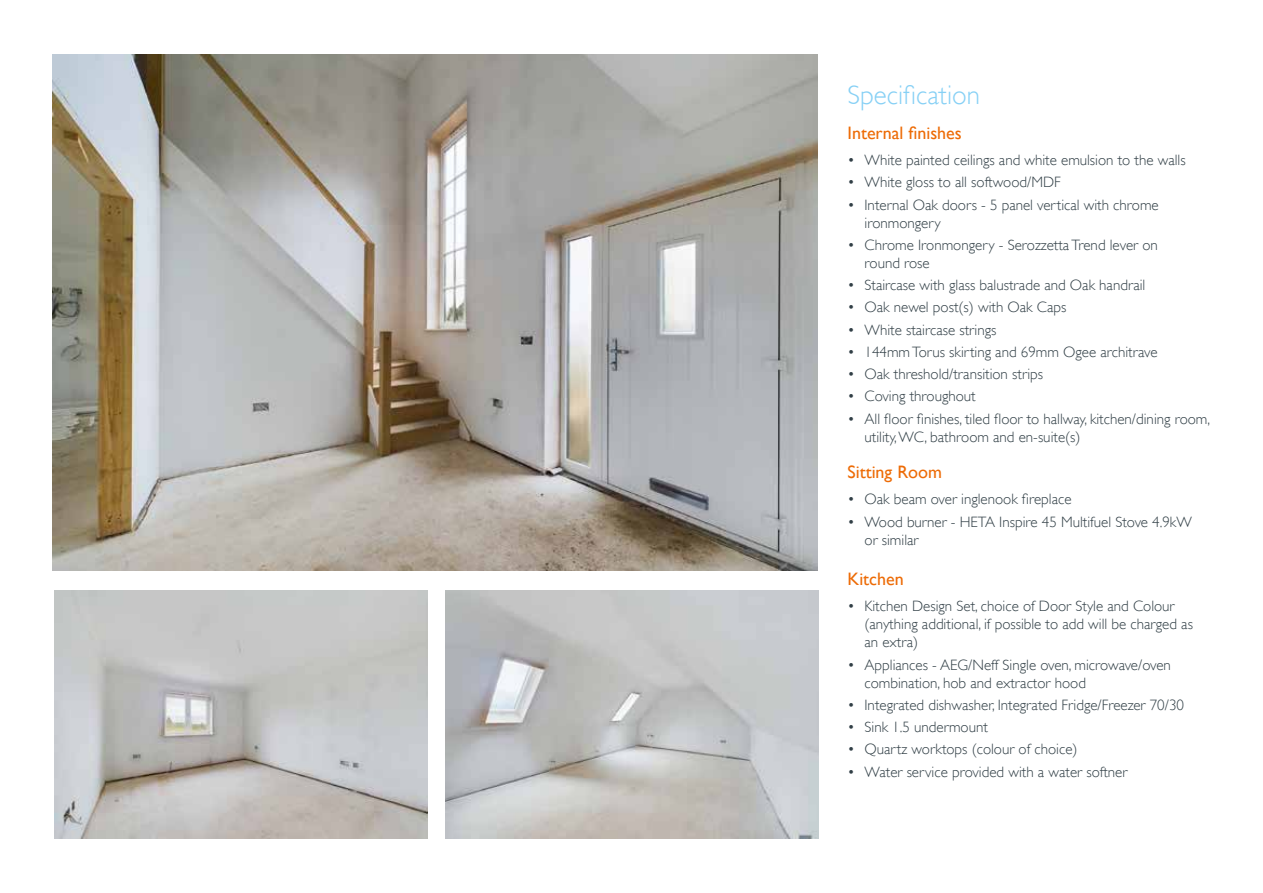
<style>
.page{position:relative;width:1263px;height:893px;background:#fff}
.page>*{position:absolute;margin:0;border:0;box-sizing:border-box;transform-origin:0 0}
.t1{font:300 27px "Gill Sans";color:#86d0f5}
.t2{font:18px "Gill Sans";color:#ed6b06}
.t3{font:300 15px/18px "Gill Sans";color:#313f46}
</style>
<div class="page">
<img style="left:53px;top:54px;width:765px;height:517px">
<img style="left:445px;top:590px;width:374px;height:249px">
<img style="left:54px;top:590px;width:373px;height:249px">
<h1 class="t1" style="left:847px;top:79px;width:134px">Specification</h1>
<p class="t2" style="left:847px;top:122px;width:116px">Internal finishes</p>
<p class="t3" style="left:847px;top:151px;width:340px">• White painted ceilings and white emulsion to the walls</p>
<p class="t3" style="left:847px;top:173px;width:215px">• White gloss to all softwood/MDF</p>
<p class="t3" style="left:864px;top:196px;width:296px;text-indent:-17px">• Internal Oak doors - 5 panel vertical with chrome ironmongery</p>
<p class="t3" style="left:864px;top:236px;width:295px;text-indent:-17px">• Chrome Ironmongery - Serozzetta Trend lever on round rose</p>
<p class="t3" style="left:847px;top:276px;width:299px">• Staircase with glass balustrade and Oak handrail</p>
<p class="t3" style="left:847px;top:298px;width:220px">• Oak newel post(s) with Oak Caps</p>
<p class="t3" style="left:847px;top:321px;width:150px">• White staircase strings</p>
<p class="t3" style="left:847px;top:343px;width:312px">• 144mm Torus skirting and 69mm Ogee architrave</p>
<p class="t3" style="left:847px;top:365px;width:197px">• Oak threshold/transition strips</p>
<p class="t3" style="left:847px;top:387px;width:130px">• Coving throughout</p>
<p class="t3" style="left:864px;top:410px;width:347px;text-indent:-17px">• All floor finishes, tiled floor to hallway, kitchen/dining room, utility, WC, bathroom and en-suite(s)</p>
<p class="t2" style="left:847px;top:461px;width:96px">Sitting Room</p>
<p class="t3" style="left:847px;top:490px;width:226px">• Oak beam over inglenook fireplace</p>
<p class="t3" style="left:864px;top:512px;width:329px;text-indent:-17px">• Wood burner - HETA Inspire 45 Multifuel Stove 4.9kW or similar</p>
<p class="t2" style="left:847px;top:568px;width:58px">Kitchen</p>
<p class="t3" style="left:864px;top:597px;width:330px;text-indent:-17px">• Kitchen Design Set, choice of Door Style and Colour (anything additional, if possible to add will be charged as an extra)</p>
<p class="t3" style="left:864px;top:655px;width:308px;text-indent:-17px">• Appliances - AEG/Neff Single oven, microwave/oven combination, hob and extractor hood</p>
<p class="t3" style="left:847px;top:696px;width:338px">• Integrated dishwasher, Integrated Fridge/Freezer 70/30</p>
<p class="t3" style="left:847px;top:718px;width:142px">• Sink 1.5 undermount</p>
<p class="t3" style="left:847px;top:740px;width:231px">• Quartz worktops (colour of choice)</p>
<p class="t3" style="left:847px;top:762px;width:281px">• Water service provided with a water softner</p>
</div>
